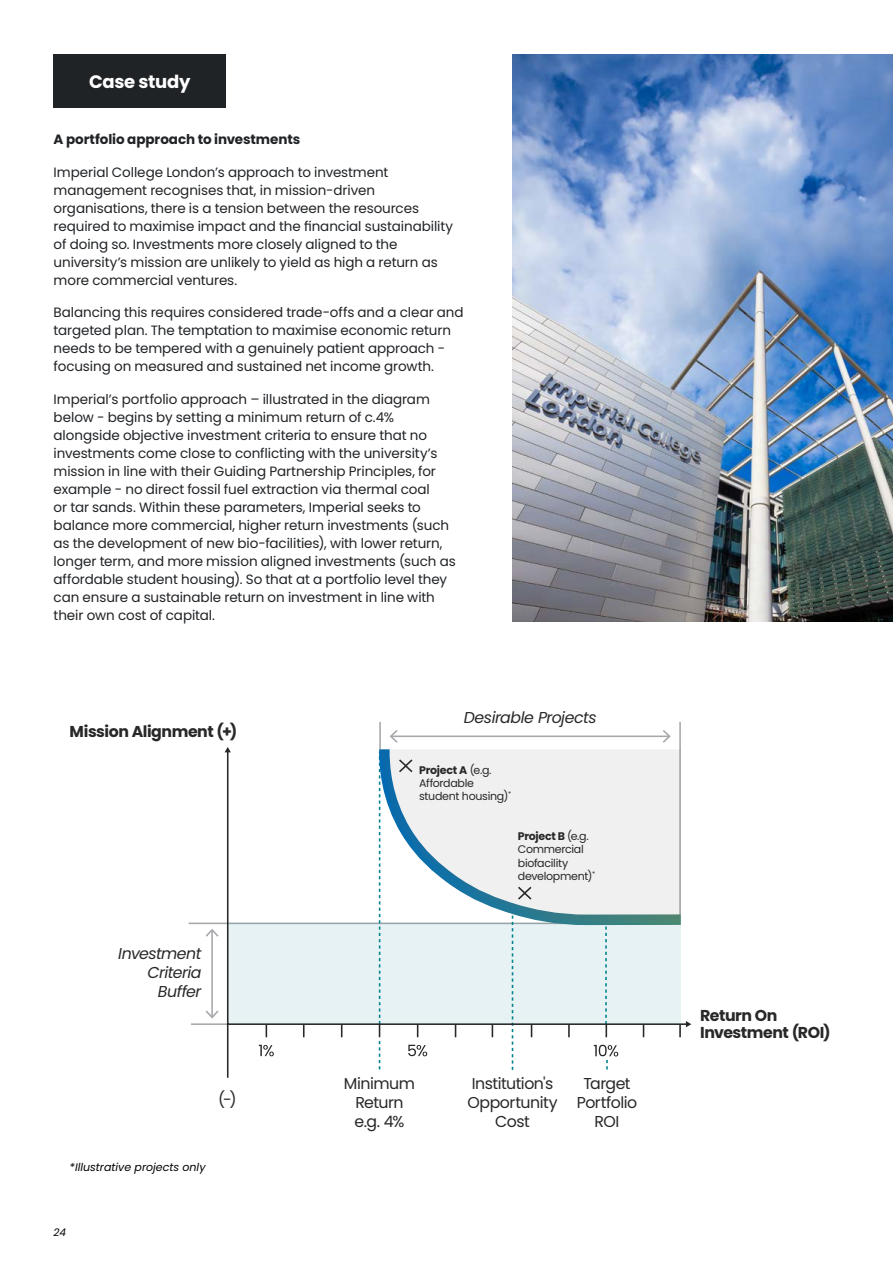
<style>
.page{position:relative;width:893px;height:1263px;background:#fff}
.page>*{position:absolute;margin:0;border:0;box-sizing:border-box;transform-origin:0 0}
.Body_copy{font:700 18px "Poppins";letter-spacing:-.02em;color:#fff}
.images{font:15.75px/18.9px "Poppins";letter-spacing:-.03em;color:#282828;text-align:center}
.images-2{font:700 15.75px/17.9px "Poppins";letter-spacing:-.025em;color:#282828}
.images-3{font:italic 15.75px/18.9px "Poppins";letter-spacing:-.03em;color:#282828;text-align:right}
.Body_copy-2{font:13.5px/18px "Poppins";letter-spacing:-.005em;color:#202326}
.Body_copy-3{font:700 13.5px "Poppins";letter-spacing:-.005em;color:#202326}
.images-4{font:11.1px/13.2px "Poppins";letter-spacing:-.025em;color:#282828}
.images-5{font:italic 10.95px "Poppins";color:#000}
.t1{font:italic 10.5px "Poppins";color:#000}
.s1{font-weight:700}
</style>
<div class="page">
<div style="left:54px;top:54px;width:172px;height:54px;background:#202326"></div>
<hr style="left:379px;top:722px;width:2px;height:27px;background:#a6a8ab">
<hr style="left:679px;top:722px;width:1px;height:201px;background:#a6a8ab">
<hr style="left:188px;top:923px;width:492px;height:1px;background:#a6a8ab">
<svg style="left:511px;top:1029px;width:2px;height:41px"></svg>
<hr style="left:191px;top:1023px;width:37px;height:2px;background:#a6a8ab">
<svg style="left:265px;top:1026px;width:2px;height:11px"></svg>
<svg style="left:491px;top:1026px;width:2px;height:11px"></svg>
<svg style="left:530px;top:1026px;width:2px;height:11px"></svg>
<svg style="left:605px;top:1026px;width:2px;height:11px"></svg>
<svg style="left:259px;top:1045px;width:15px;height:11px"></svg>
<svg style="left:408px;top:1045px;width:19px;height:11px"></svg>
<svg style="left:642px;top:1026px;width:2px;height:11px"></svg>
<svg style="left:379px;top:1026px;width:1px;height:43px"></svg>
<svg style="left:593px;top:1045px;width:25px;height:24px"></svg>
<svg style="left:226px;top:750px;width:460px;height:276px"></svg>
<svg style="left:225px;top:747px;width:6px;height:5px"></svg>
<svg style="left:686px;top:1021px;width:5px;height:6px"></svg>
<hr style="left:211px;top:930px;width:2px;height:87px;background:#a6a8ab">
<svg style="left:206px;top:929px;width:12px;height:8px"></svg>
<svg style="left:206px;top:1011px;width:12px;height:8px"></svg>
<hr style="left:391px;top:736px;width:278px;height:1px;background:#a6a8ab">
<svg style="left:662px;top:730px;width:8px;height:13px"></svg>
<svg style="left:389px;top:730px;width:8px;height:13px"></svg>
<svg style="left:518px;top:887px;width:13px;height:13px"></svg>
<svg style="left:399px;top:759px;width:13px;height:13px"></svg>
<hr style="left:227px;top:1024px;width:1px;height:54px;background:#282828">
<img style="left:513px;top:54px;width:379px;height:567px">
<p class="Body_copy" style="left:89px;top:72px;width:103px">Case study</p>
<p class="Body_copy-3" style="left:54px;top:131px;width:248px">A portfolio approach to investments</p>
<p class="Body_copy-2" style="left:54px;top:163px;width:401px">Imperial College London’s approach to investment management recognises that, in mission-driven organisations, there is a tension between the resources required to maximise impact and the financial sustainability of doing so. Investments more closely aligned to the university’s mission are unlikely to yield as high a return as more commercial ventures.</p>
<p class="Body_copy-2" style="left:54px;top:304px;width:411px">Balancing this requires considered trade-offs and a clear and targeted plan. The temptation to maximise economic return needs to be tempered with a genuinely patient approach - focusing on measured and sustained net income growth.</p>
<p class="Body_copy-2" style="left:54px;top:391px;width:403px">Imperial’s portfolio approach – illustrated in the diagram below - begins by setting a minimum return of c.4% alongside objective investment criteria to ensure that no investments come close to conflicting with the university’s mission in line with their Guiding Partnership Principles, for example - no direct fossil fuel extraction via thermal coal<br>or tar sands. Within these parameters, Imperial seeks to balance more commercial, higher return investments (such as the development of new bio-facilities), with lower return, longer term, and more mission aligned investments (such as affordable student housing). So that at a portfolio level they can ensure a sustainable return on investment in line with their own cost of capital.</p>
<p class="images-2" style="left:70px;top:723px;width:169px">Mission Alignment (+)</p>
<p class="images-3" style="left:118px;top:944px;width:85px">Investment<br>Criteria<br>Buffer</p>
<p class="images" style="left:218px;top:1090px;width:20px">(-)</p>
<p class="images-5" style="left:70px;top:1161px;width:137px">*Illustrative projects only</p>
<p class="t1" style="left:54px;top:1226px;width:14px">24</p>
<p class="images-3" style="left:464px;top:708px;width:134px">Desirable Projects</p>
<p class="images-4" style="left:419px;top:763px;width:94px"><span class="s1">Project A</span> (e.g.<br>Affordable student housing)<sup>*</sup></p>
<p class="images-4" style="left:518px;top:830px;width:79px"><span class="s1">Project B</span> (e.g.<br>Commercial biofacility development)<sup>*</sup></p>
<p class="images" style="left:344px;top:1075px;width:73px">Minimum<br>Return e.g. 4%</p>
<p class="images" style="left:467px;top:1075px;width:92px">Institution's<br>Opportunity<br>Cost</p>
<p class="images" style="left:577px;top:1075px;width:62px">Target<br>Portfolio<br>ROI</p>
<p class="images-2" style="left:700px;top:1006px;width:132px">Return On<br>Investment (ROI)</p>
</div>
